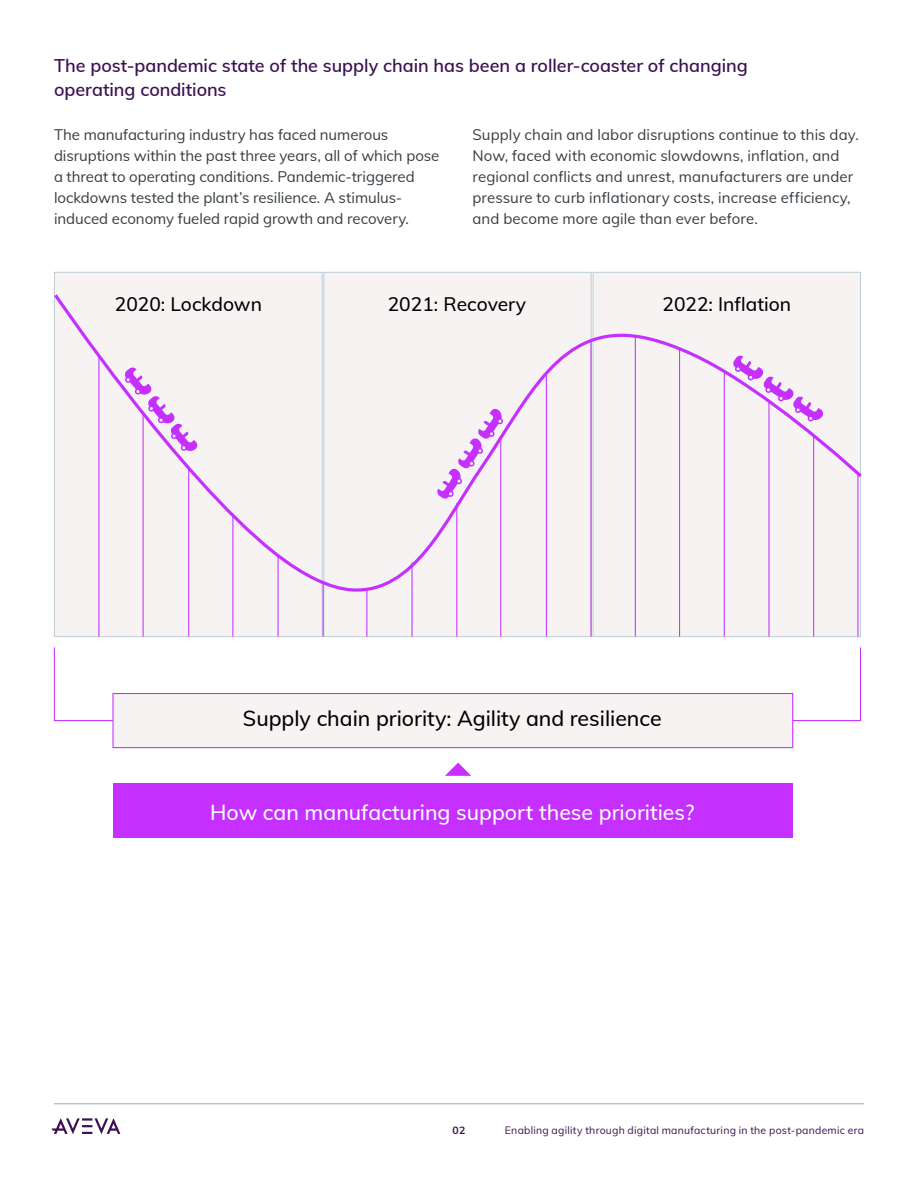
<style>
.page{position:relative;width:918px;height:1188px;background:#fff}
.page>*{position:absolute;margin:0;border:0;box-sizing:border-box;transform-origin:0 0}
.t1{font:500 21.3px "Muli";color:#fff}
.t2{font:500 21.3px "Muli";color:#000}
.t3{font:500 19.2px "Muli";color:#000}
.S1_Subheadlines{font:600 18px/24px "Muli";color:#3d1152}
.Body_Copy{font:15px/21px "Muli";letter-spacing:.005em;color:#363d42}
.t4{font:10.5px "Muli";letter-spacing:.02em;color:#3d1152}
.t5{font:700 10.5px "Muli";color:#3d1152}
</style>
<div class="page">
<hr style="left:54px;top:1104px;width:810px;height:1px;background:#a3a7a9">
<svg style="left:52px;top:1118px;width:68px;height:16px"></svg>
<div style="left:54px;top:272px;width:268px;height:365px;background:#f7f3f3"></div>
<div style="left:324px;top:272px;width:267px;height:365px;background:#f7f3f3"></div>
<div style="left:593px;top:272px;width:268px;height:365px;background:#f7f3f3"></div>
<svg style="left:54px;top:292px;width:808px;height:305px"></svg>
<hr style="left:98px;top:356px;width:1px;height:281px;background:#c530ff">
<hr style="left:143px;top:414px;width:1px;height:223px;background:#c530ff">
<hr style="left:188px;top:469px;width:1px;height:168px;background:#c530ff">
<hr style="left:232px;top:514px;width:1px;height:123px;background:#c530ff">
<hr style="left:278px;top:557px;width:1px;height:80px;background:#c530ff">
<hr style="left:323px;top:581px;width:1px;height:56px;background:#c530ff">
<hr style="left:366px;top:590px;width:1px;height:47px;background:#c530ff">
<hr style="left:412px;top:562px;width:1px;height:75px;background:#c530ff">
<hr style="left:456px;top:503px;width:1px;height:134px;background:#c530ff">
<hr style="left:500px;top:438px;width:1px;height:199px;background:#c530ff">
<hr style="left:546px;top:372px;width:1px;height:265px;background:#c530ff">
<hr style="left:591px;top:339px;width:1px;height:298px;background:#c530ff">
<hr style="left:635px;top:336px;width:1px;height:301px;background:#c530ff">
<hr style="left:679px;top:349px;width:1px;height:288px;background:#c530ff">
<hr style="left:724px;top:372px;width:1px;height:265px;background:#c530ff">
<hr style="left:768px;top:401px;width:2px;height:236px;background:#c530ff">
<hr style="left:813px;top:435px;width:1px;height:202px;background:#c530ff">
<hr style="left:857px;top:473px;width:1px;height:164px;background:#c530ff">
<div style="left:113px;top:694px;width:680px;height:54px;background:#f7f3f3"></div>
<div style="left:112px;top:693px;width:681px;height:55px;border:1px solid #c530ff"></div>
<div style="left:113px;top:784px;width:680px;height:54px;background:#c530ff"></div>
<svg style="left:445px;top:763px;width:26px;height:13px"></svg>
<svg style="left:437px;top:408px;width:66px;height:91px"></svg>
<svg style="left:733px;top:355px;width:91px;height:67px"></svg>
<svg style="left:124px;top:367px;width:74px;height:85px"></svg>
<p class="S1_Subheadlines" style="left:54px;top:53px;width:695px">The post-pandemic state of the supply chain has been a roller-coaster of changing operating conditions</p>
<p class="Body_Copy" style="left:54px;top:124px;width:387px">The manufacturing industry has faced numerous disruptions within the past three years, all of which pose a threat to operating conditions. Pandemic-triggered lockdowns tested the plant’s resilience. A stimulus&shy;induced economy fueled rapid growth and recovery.</p>
<p class="Body_Copy" style="left:472px;top:124px;width:388px">Supply chain and labor disruptions continue to this day.<br>Now, faced with economic slowdowns, inflation, and regional conflicts and unrest, manufacturers are under pressure to curb inflationary costs, increase efficiency, and become more agile than ever before.</p>
<p class="t3" style="left:115px;top:290px;width:149px">2020: Lockdown</p>
<p class="t3" style="left:388px;top:290px;width:140px">2021: Recovery</p>
<p class="t3" style="left:663px;top:290px;width:130px">2022: Inflation</p>
<p class="t2" style="left:243px;top:703px;width:420px">Supply chain priority: Agility and resilience</p>
<p class="t1" style="left:210px;top:797px;width:486px">How can manufacturing support these priorities?</p>
<p class="t5" style="left:453px;top:1123px;width:14px">02</p>
<p class="t4" style="left:505px;top:1122px;width:361px">Enabling agility through digital manufacturing in the post-pandemic era</p>
</div>
